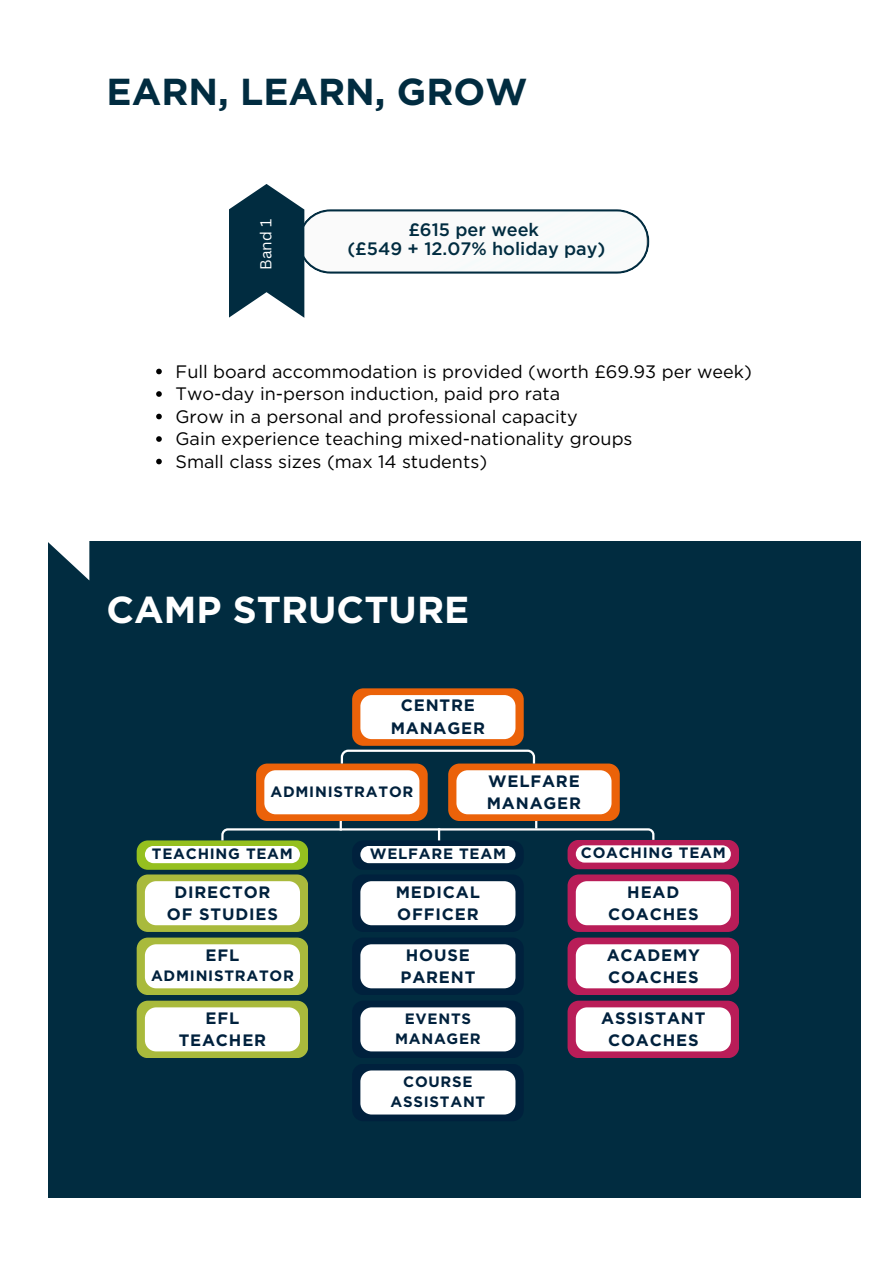
<style>
.page{position:relative;width:894px;height:1264px;background:#fff}
.page>*{position:absolute;margin:0;border:0;box-sizing:border-box;transform-origin:0 0}
.t1{font:700 37.5px "Gotham";color:#012c40}
.t2{font:700 37.5px "Gotham";color:#fff}
.t3{font:18px "Gotham";color:#000}
.t4{font:500 18px/19.2px "Gotham";color:#012c40;text-align:center}
.t5{font:700 16.5px/22.5px "Gotham";letter-spacing:.05em;color:#00213d;text-align:center}
.t6{font:15.45px "Canva Sans";color:#fff}
.t7{font:700 15px/20.2px "Gotham";letter-spacing:.05em;color:#00213d;text-align:center}
</style>
<div class="page">
<div style="left:48px;top:541px;width:811px;height:656px;background:#012c40"></div>
<svg style="left:48px;top:541px;width:41px;height:39px"></svg>
<svg style="left:156px;top:369px;width:6px;height:5px"></svg>
<svg style="left:156px;top:391px;width:6px;height:6px"></svg>
<svg style="left:156px;top:414px;width:6px;height:5px"></svg>
<svg style="left:156px;top:436px;width:6px;height:6px"></svg>
<svg style="left:156px;top:459px;width:6px;height:5px"></svg>
<svg style="left:229px;top:184px;width:420px;height:134px"></svg>
<div style="left:352px;top:688px;width:171px;height:57px;background:#eb6209;border-radius:11px"></div>
<div style="left:360px;top:695px;width:155px;height:44px;background:#fff;border-radius:11px"></div>
<hr style="left:339px;top:809px;width:3px;height:21px;background:#fff">
<div style="left:256px;top:763px;width:171px;height:58px;background:#eb6209;border-radius:11px"></div>
<div style="left:264px;top:770px;width:155px;height:44px;background:#fff;border-radius:11px"></div>
<div style="left:352px;top:840px;width:171px;height:29px;background:linear-gradient(to right,#00213d,#00213d);border-radius:11px"></div>
<div style="left:567px;top:839px;width:171px;height:30px;background:#b91d58;border-radius:11px"></div>
<div style="left:137px;top:840px;width:171px;height:29px;background:linear-gradient(to right,#95c01f,#95c01f);border-radius:11px"></div>
<div style="left:352px;top:874px;width:171px;height:57px;background:#00213d;border-radius:11px"></div>
<div style="left:360px;top:881px;width:155px;height:44px;background:#fff;border-radius:11px"></div>
<div style="left:567px;top:874px;width:172px;height:57px;background:#b91d58;border-radius:11px"></div>
<div style="left:575px;top:881px;width:155px;height:44px;background:#fff;border-radius:11px"></div>
<div style="left:137px;top:874px;width:171px;height:57px;background:#a9ba3c;border-radius:11px"></div>
<div style="left:145px;top:881px;width:155px;height:44px;background:#fff;border-radius:11px"></div>
<div style="left:567px;top:937px;width:172px;height:58px;background:#b91d58;border-radius:11px"></div>
<div style="left:575px;top:944px;width:155px;height:44px;background:#fff;border-radius:11px"></div>
<div style="left:567px;top:1000px;width:172px;height:58px;background:#b91d58;border-radius:11px"></div>
<div style="left:575px;top:1007px;width:155px;height:44px;background:#fff;border-radius:11px"></div>
<div style="left:137px;top:937px;width:171px;height:58px;background:#a9ba3c;border-radius:11px"></div>
<div style="left:145px;top:944px;width:155px;height:44px;background:#fff;border-radius:11px"></div>
<div style="left:137px;top:1000px;width:171px;height:58px;background:#a9ba3c;border-radius:11px"></div>
<div style="left:145px;top:1007px;width:155px;height:44px;background:#fff;border-radius:11px"></div>
<hr style="left:535px;top:807px;width:2px;height:21px;background:#fff">
<div style="left:448px;top:763px;width:171px;height:58px;background:#eb6209;border-radius:11px"></div>
<div style="left:456px;top:770px;width:155px;height:44px;background:#fff;border-radius:11px"></div>
<div style="left:352px;top:937px;width:171px;height:58px;background:#00213d;border-radius:11px"></div>
<div style="left:360px;top:944px;width:155px;height:44px;background:#fff;border-radius:11px"></div>
<div style="left:352px;top:1000px;width:171px;height:58px;background:#00213d;border-radius:11px"></div>
<div style="left:360px;top:1007px;width:155px;height:44px;background:#fff;border-radius:11px"></div>
<div style="left:352px;top:1063px;width:171px;height:58px;background:#00213d;border-radius:11px"></div>
<div style="left:360px;top:1070px;width:155px;height:44px;background:#fff;border-radius:11px"></div>
<svg style="left:339px;top:749px;width:197px;height:16px"></svg>
<svg style="left:145px;top:827px;width:585px;height:36px"></svg>
<h1 class="t1" style="left:106px;top:69px;width:422px">EARN, LEARN, GROW</h1>
<p class="t6" style="left:255px;top:270px;width:52px;rotate:-90deg">Band 1</p>
<h1 class="t4" style="left:347px;top:221px;width:259px">£615 per week<br>(£549 + 12.07% holiday pay)</h1>
<p class="t3" style="left:175px;top:360px;width:578px">Full board accommodation is provided (worth £69.93 per week)</p>
<p class="t3" style="left:175px;top:383px;width:386px">Two-day in-person induction, paid pro rata</p>
<h3 class="t3" style="left:175px;top:405px;width:404px">Grow in a personal and professional capacity</h3>
<p class="t3" style="left:175px;top:428px;width:458px">Gain experience teaching mixed-nationality groups</p>
<p class="t3" style="left:175px;top:450px;width:313px">Small class sizes (max 14 students)</p>
<p class="t2" style="left:106px;top:587px;width:364px">CAMP STRUCTURE</p>
<h2 class="t5" style="left:390px;top:694px;width:96px">CENTRE<br>MANAGER</h2>
<h4 class="t7" style="left:270px;top:781px;width:144px">ADMINISTRATOR</h4>
<h2 class="t5" style="left:486px;top:769px;width:96px;text-align:left">WELFARE<br>MANAGER</h2>
<h4 class="t7" style="left:152px;top:843px;width:142px">TEACHING TEAM</h4>
<h2 class="t7" style="left:370px;top:843px;width:138px">WELFARE TEAM</h2>
<h4 class="t7" style="left:580px;top:843px;width:146px">COACHING TEAM</h4>
<h4 class="t5" style="left:395px;top:880px;width:86px;text-align:left">MEDICAL<br>OFFICER</h4>
<h2 class="t5" style="left:608px;top:880px;width:92px">HEAD<br>COACHES</h2>
<h2 class="t5" style="left:167px;top:880px;width:112px">DIRECTOR<br>OF STUDIES</h2>
<h2 class="t5" style="left:205px;top:943px;width:35px">EFL</h2>
<h2 class="t7" style="left:151px;top:965px;width:144px">ADMINISTRATOR</h2>
<h2 class="t5" style="left:179px;top:1006px;width:89px">EFL<br>TEACHER</h2>
<h4 class="t5" style="left:400px;top:943px;width:76px">HOUSE<br>PARENT</h4>
<h2 class="t7" style="left:395px;top:1008px;width:87px">EVENTS<br>MANAGER</h2>
<h4 class="t7" style="left:390px;top:1071px;width:96px">COURSE<br>ASSISTANT</h4>
<h2 class="t5" style="left:606px;top:943px;width:95px;text-align:left">ACADEMY<br>COACHES</h2>
<h4 class="t5" style="left:601px;top:1006px;width:106px">ASSISTANT<br>COACHES</h4>
</div>
